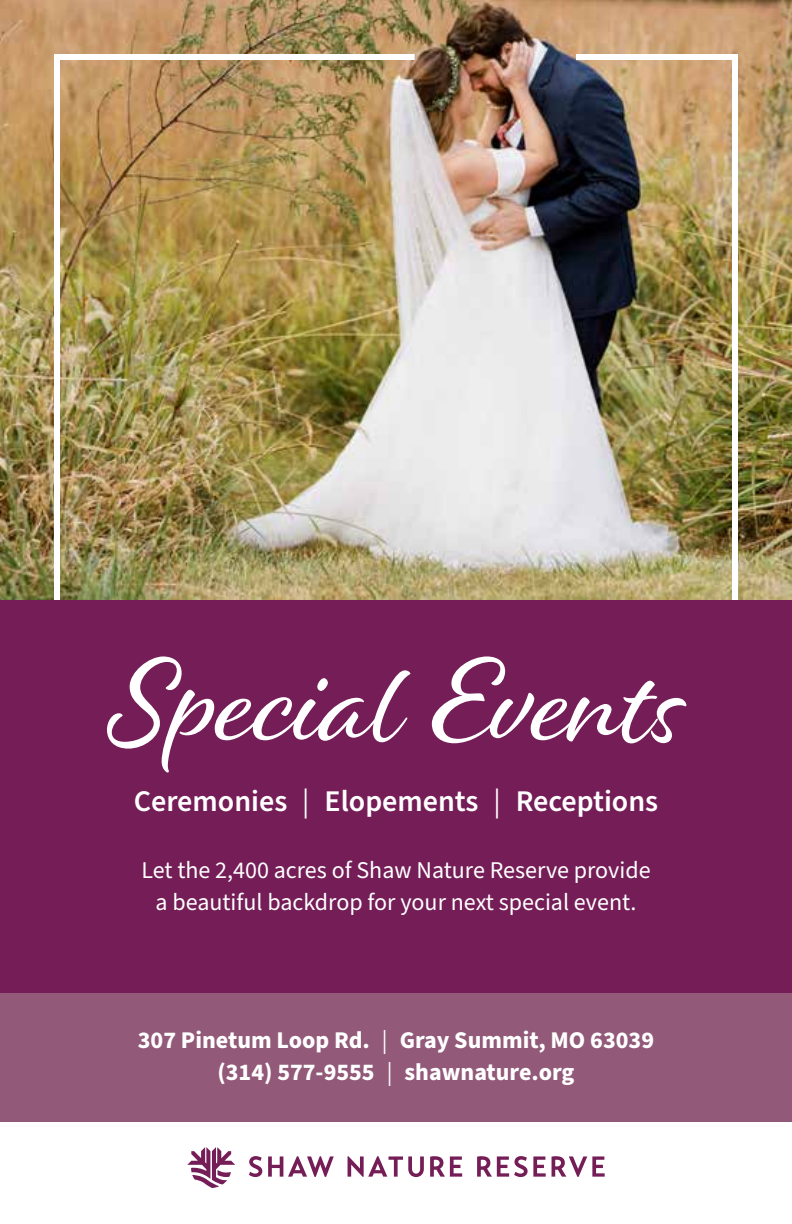
<style>
.page{position:relative;width:792px;height:1224px;background:#fff}
.page>*{position:absolute;margin:0;border:0;box-sizing:border-box;transform-origin:0 0}
.t1{font:124px "Alisha";color:#fff}
.t2{font:600 30px "Source Sans Pro";color:#fff}
.t3{font:24px/32px "Source Sans Pro";color:#fff;text-align:center}
.t4{font:700 24px/32px "Source Sans Pro";color:#fff;text-align:center}
.s1{font-weight:400}
</style>
<div class="page">
<img style="left:0;top:0;width:792px;height:600px">
<img style="left:51px;top:51px;width:370px;height:549px">
<img style="left:570px;top:51px;width:171px;height:549px">
<div style="left:0;top:600px;width:792px;height:612px;background:#741d57"></div>
<div style="left:0;top:993px;width:792px;height:155px;background:#925979"></div>
<div style="left:0;top:1122px;width:792px;height:102px;background:#fff"></div>
<svg style="left:249px;top:1156px;width:13px;height:21px"></svg>
<svg style="left:268px;top:1156px;width:66px;height:21px"></svg>
<svg style="left:348px;top:1156px;width:76px;height:21px"></svg>
<svg style="left:430px;top:1156px;width:32px;height:21px"></svg>
<svg style="left:477px;top:1156px;width:69px;height:21px"></svg>
<svg style="left:552px;top:1156px;width:53px;height:21px"></svg>
<svg style="left:187px;top:1147px;width:48px;height:41px"></svg>
<h1 class="t1" style="left:106px;top:626px;width:582px">Special Events</h1>
<p class="t2" style="left:134px;top:781px;width:526px">Ceremonies <span class="s1">|</span> Elopements <span class="s1">|</span> Receptions</p>
<p class="t3" style="left:141px;top:854px;width:511px">Let the 2,400 acres of Shaw Nature Reserve provide a beautiful backdrop for your next special event.</p>
<p class="t4" style="left:138px;top:1025px;width:518px">307 Pinetum Loop Rd. <span class="s1">|</span> Gray Summit, MO 63039 (314) 577-9555 <span class="s1">|</span> shawnature.org</p>
</div>
